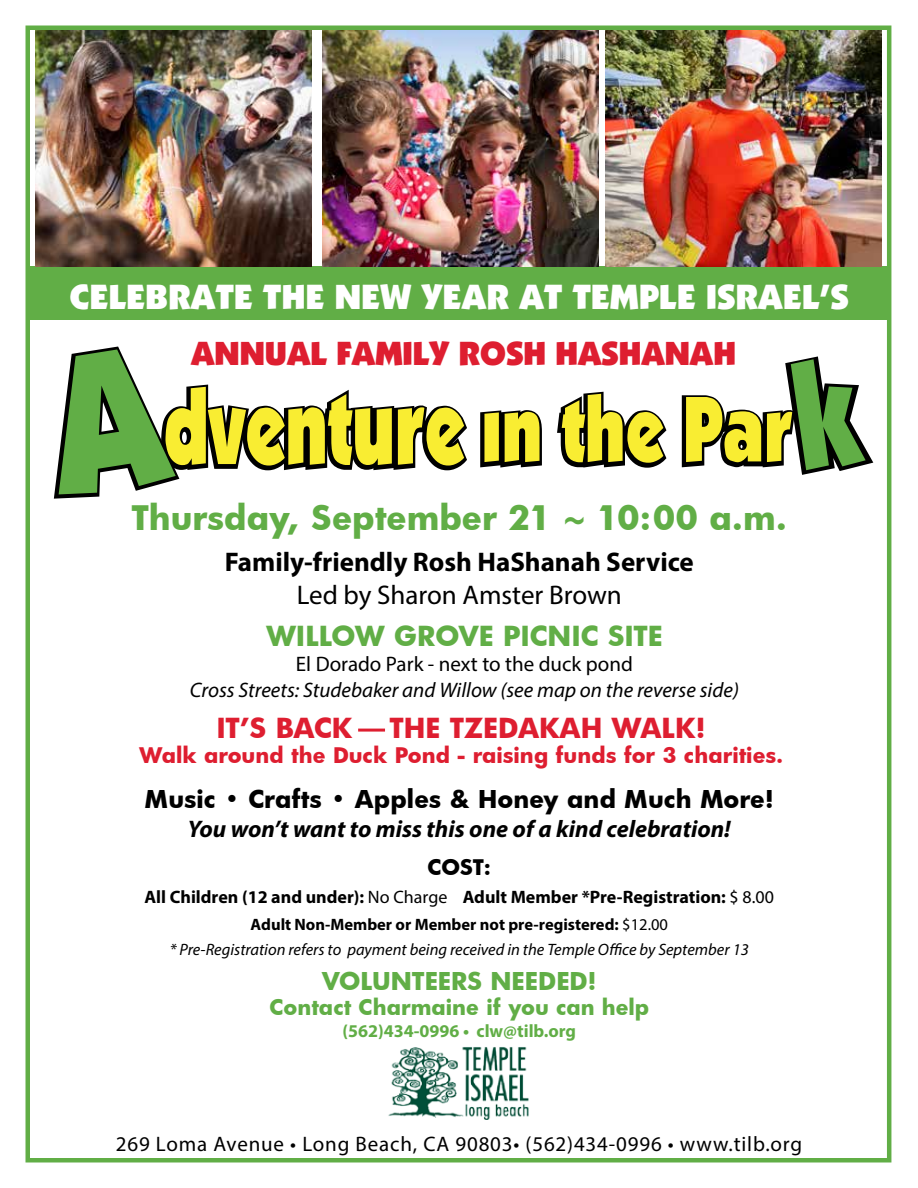
<style>
.page{position:relative;width:918px;height:1188px;background:#fff}
.page>*{position:absolute;margin:0;border:0;box-sizing:border-box;transform-origin:0 0}
.t1{font:34.5px "Boulder";letter-spacing:.01em;color:#fff}
.t2{font:700 33px "Futura";color:#61ae46}
.t3{font:33px "Boulder";color:#de1e30}
.t4{font:700 27px "Myriad Pro";color:#000}
.t5{font:700 27px "Futura";color:#de1e30}
.t6{font:27px "Myriad Pro";color:#000}
.t7{font:700 27px "Futura";color:#61ae46}
.t8{font:italic 700 24px "Myriad Pro";color:#000}
.t9{font:700 24px "Futura";color:#000}
.t10{font:700 24px "Futura";color:#61ae46}
.t11{font:21px "Myriad Pro";letter-spacing:.04em;color:#000}
.t12{font:italic 21px "Myriad Pro";color:#000}
.t13{font:700 21px "Futura";color:#de1e30}
.t14{font:21px "Myriad Pro";color:#000}
.t15{font:700 21px "Futura";color:#61ae46}
.t16{font:700 21px "Futura";color:#000}
.t17{font:700 18px "Myriad Pro";color:#000}
.t18{font:700 18px "Myriad Pro";color:#61ae46}
.t19{font:italic 16.5px/25.5px "Myriad Pro";color:#000;text-align:center}
.s1{font-weight:400}
.s2{font-weight:700;font-style:normal}
.s3{font-style:normal}
</style>
<div class="page">
<div style="left:28px;top:267px;width:862px;height:53px;background:#61ae46"></div>
<img style="left:36px;top:31px;width:276px;height:236px">
<img style="left:606px;top:31px;width:276px;height:236px">
<img style="left:322px;top:31px;width:276px;height:236px">
<div style="left:26px;top:26px;width:865px;height:1136px;border:4px solid #61ae46"></div>
<img style="left:388px;top:1047px;width:141px;height:72px">
<svg style="left:480px;top:410px;width:62px;height:58px;background:#a59e2e"></svg>
<svg style="left:557px;top:392px;width:109px;height:76px"></svg>
<svg style="left:682px;top:356px;width:191px;height:119px"></svg>
<svg style="left:54px;top:347px;width:413px;height:152px"></svg>
<hr style="left:358px;top:729px;width:27px;height:3px;background:#de1e30">
<h1 class="t1" style="left:69px;top:277px;width:781px">CELEBRATE THE NEW YEAR AT TEMPLE ISRAEL’S</h1>
<h2 class="t3" style="left:191px;top:335px;width:546px">ANNUAL FAMILY ROSH HASHANAH</h2>
<h2 class="t2" style="left:132px;top:495px;width:657px">Thursday, September 21 ~ 10:00 a.m.</h2>
<h3 class="t4" style="left:225px;top:545px;width:471px">Family-friendly Rosh HaShanah Service</h3>
<h3 class="t6" style="left:297px;top:578px;width:327px">Led by Sharon Amster Brown</h3>
<h3 class="t7" style="left:266px;top:617px;width:398px">WILLOW GROVE PICNIC SITE</h3>
<p class="t14" style="left:296px;top:651px;width:338px">El Dorado Park - next to the duck pond</p>
<p class="t12" style="left:190px;top:677px;width:551px">Cross Streets: Studebaker and Willow (see map on the reverse side)</p>
<h3 class="t5" style="left:217px;top:709px;width:137px">IT’S BACK</h3>
<h3 class="t5" style="left:390px;top:709px;width:318px">THE TZEDAKAH WALK!</h3>
<p class="t13" style="left:139px;top:741px;width:646px">Walk around the Duck Pond - raising funds for 3 charities.</p>
<h3 class="t9" style="left:145px;top:782px;width:631px">Music • Crafts • Apples &amp; Honey and Much More!</h3>
<h3 class="t8" style="left:188px;top:813px;width:544px">You won’t want to miss this one of a kind celebration!</h3>
<p class="t16" style="left:428px;top:852px;width:65px">COST:</p>
<p class="t17" style="left:145px;top:886px;width:631px">All Children (12 and under): <span class="s1">No Charge</span> Adult Member *Pre-Registration: <span class="s1">$ 8.00</span></p>
<p class="t19" style="left:170px;top:911px;width:581px"><span class="s2">Adult Non-Member or Member not pre-registered:</span> <span class="s3">$12.00<br></span>* Pre-Registration refers to payment being received in the Temple Office by September 13</p>
<h3 class="t10" style="left:322px;top:964px;width:277px">VOLUNTEERS NEEDED!</h3>
<p class="t15" style="left:269px;top:992px;width:381px">Contact Charmaine if you can help</p>
<p class="t18" style="left:343px;top:1019px;width:235px">(562)434-0996 • clw@tilb.org</p>
<p class="t11" style="left:116px;top:1131px;width:688px">269 Loma Avenue • Long Beach, CA 90803• (562)434-0996 • www.tilb.org</p>
</div>
